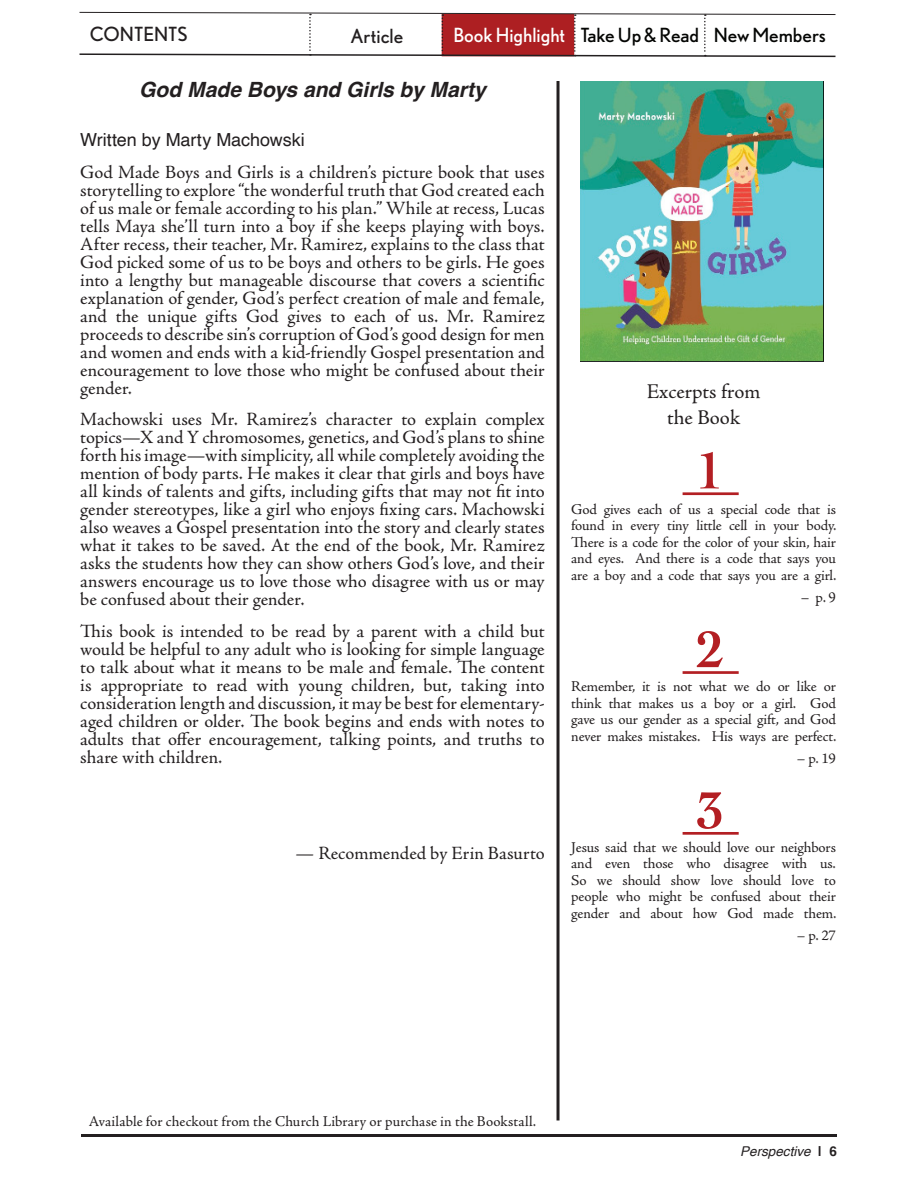
<style>
.page{position:relative;width:918px;height:1188px;background:#fff}
.page>*{position:absolute;margin:0;border:0;box-sizing:border-box;transform-origin:0 0}
.t1{font:700 54px "Cochin";color:#b31f23}
.t2{font:italic 700 21px "Helvetica";color:#231f20}
.t3{font:21px "Adobe Jenson Pro";color:#231f20}
.t4{font:19.5px "Nobel";color:#040503}
.t5{font:19.5px "Nobel";color:#231f20}
.t6{font:19.5px "Nobel";color:#fff}
.t7{font:18.75px/18px "Adobe Jenson Pro";color:#231f20;text-align:justify}
.t8{font:18px "Helvetica";letter-spacing:-.005em;color:#231f20}
.t9{font:15.3px "Adobe Jenson Pro";color:#231f20}
.t10{font:15px/16.5px "Adobe Jenson Pro";letter-spacing:-.01em;color:#231f20;text-align:justify}
.t11{font:15px "Adobe Jenson Pro";letter-spacing:.01em;color:#231f20}
.t12{font:italic 13.5px "Helvetica";color:#231f20}
.s1{font-weight:700;font-style:normal}
</style>
<div class="page">
<hr style="left:683px;top:492px;width:56px;height:3px;background:#b31f23">
<hr style="left:683px;top:671px;width:56px;height:3px;background:#b31f23">
<hr style="left:683px;top:832px;width:56px;height:3px;background:#b31f23">
<hr style="left:557px;top:81px;width:3px;height:1039px;background:#231f20">
<hr style="left:81px;top:1134px;width:756px;height:3px;background:#231f20">
<img style="left:580px;top:81px;width:244px;height:280px">
<svg style="left:79px;top:12px;width:757px;height:46px"></svg>
<p class="t5" style="left:90px;top:22px;width:99px">CONTENTS</p>
<p class="t5" style="left:350px;top:24px;width:54px">Article</p>
<p class="t6" style="left:453px;top:24px;width:113px">Book Highlight</p>
<p class="t4" style="left:581px;top:24px;width:120px">Take Up &amp; Read</p>
<p class="t4" style="left:714px;top:24px;width:114px">New Members</p>
<p class="t2" style="left:139px;top:77px;width:348px">God Made Boys and Girls by Marty</p>
<p class="t8" style="left:80px;top:126px;width:226px">Written by Marty Machowski</p>
<p class="t7" style="left:80px;top:163px;width:466px">God Made Boys and Girls is a children’s picture book that uses storytelling to explore “the wonderful truth that God created each of us male or female according to his plan.” While at recess, Lucas tells Maya she’ll turn into a boy if she keeps playing with boys.<br>After recess, their teacher, Mr. Ramirez, explains to the class that God picked some of us to be boys and others to be girls. He goes into a lengthy but manageable discourse that covers a scientific explanation of gender, God’s perfect creation of male and female, and the unique gifts God gives to each of us. Mr. Ramirez proceeds to describe sin’s corruption of God’s good design for men and women and ends with a kid-friendly Gospel presentation and encouragement to love those who might be confused about their gender.</p>
<p class="t7" style="left:80px;top:411px;width:466px">Machowski uses Mr. Ramirez’s character to explain complex topics—X and Y chromosomes, genetics, and God’s plans to shine forth his image—with simplicity, all while completely avoiding the mention of body parts. He makes it clear that girls and boys have all kinds of talents and gifts, including gifts that may not fit into gender stereotypes, like a girl who enjoys fixing cars. Machowski also weaves a Gospel presentation into the story and clearly states what it takes to be saved. At the end of the book, Mr. Ramirez asks the students how they can show others God’s love, and their answers encourage us to love those who disagree with us or may be confused about their gender.</p>
<p class="t7" style="left:80px;top:622px;width:466px">This book is intended to be read by a parent with a child but would be helpful to any adult who is looking for simple language to talk about what it means to be male and female. The content is appropriate to read with young children, but, taking into consideration length and discussion, it may be best for elementary&shy;aged children or older. The book begins and ends with notes to adults that offer encouragement, talking points, and truths to share with children.</p>
<p class="t7" style="left:296px;top:844px;width:251px">— Recommended by Erin Basurto</p>
<p class="t3" style="left:647px;top:380px;width:115px">Excerpts from</p>
<p class="t3" style="left:667px;top:405px;width:75px">the Book</p>
<p class="t1" style="left:697px;top:434px;width:30px">1</p>
<p class="t10" style="left:571px;top:501px;width:267px">God gives each of us a special code that is found in every tiny little cell in your body.<br>There is a code for the color of your skin, hair and eyes. And there is a code that says you are a boy and a code that says you are a girl.</p>
<p class="t9" style="left:801px;top:589px;width:36px">– p. 9</p>
<p class="t1" style="left:697px;top:613px;width:30px">2</p>
<p class="t10" style="left:571px;top:678px;width:267px">Remember, it is not what we do or like or think that makes us a boy or a girl. God gave us our gender as a special gift, and God never makes mistakes. His ways are perfect.</p>
<p class="t10" style="left:797px;top:750px;width:41px">– p. 19</p>
<p class="t1" style="left:697px;top:774px;width:30px">3</p>
<p class="t10" style="left:571px;top:839px;width:267px">Jesus said that we should love our neighbors and even those who disagree with us.<br>So we should show love should love to people who might be confused about their gender and about how God made them.</p>
<p class="t10" style="left:797px;top:928px;width:41px">– p. 27</p>
<p class="t11" style="left:89px;top:1113px;width:449px">Available for checkout from the Church Library or purchase in the Bookstall.</p>
<p class="t12" style="left:740px;top:1140px;width:98px">Perspective <span class="s1">| 6</span></p>
</div>
